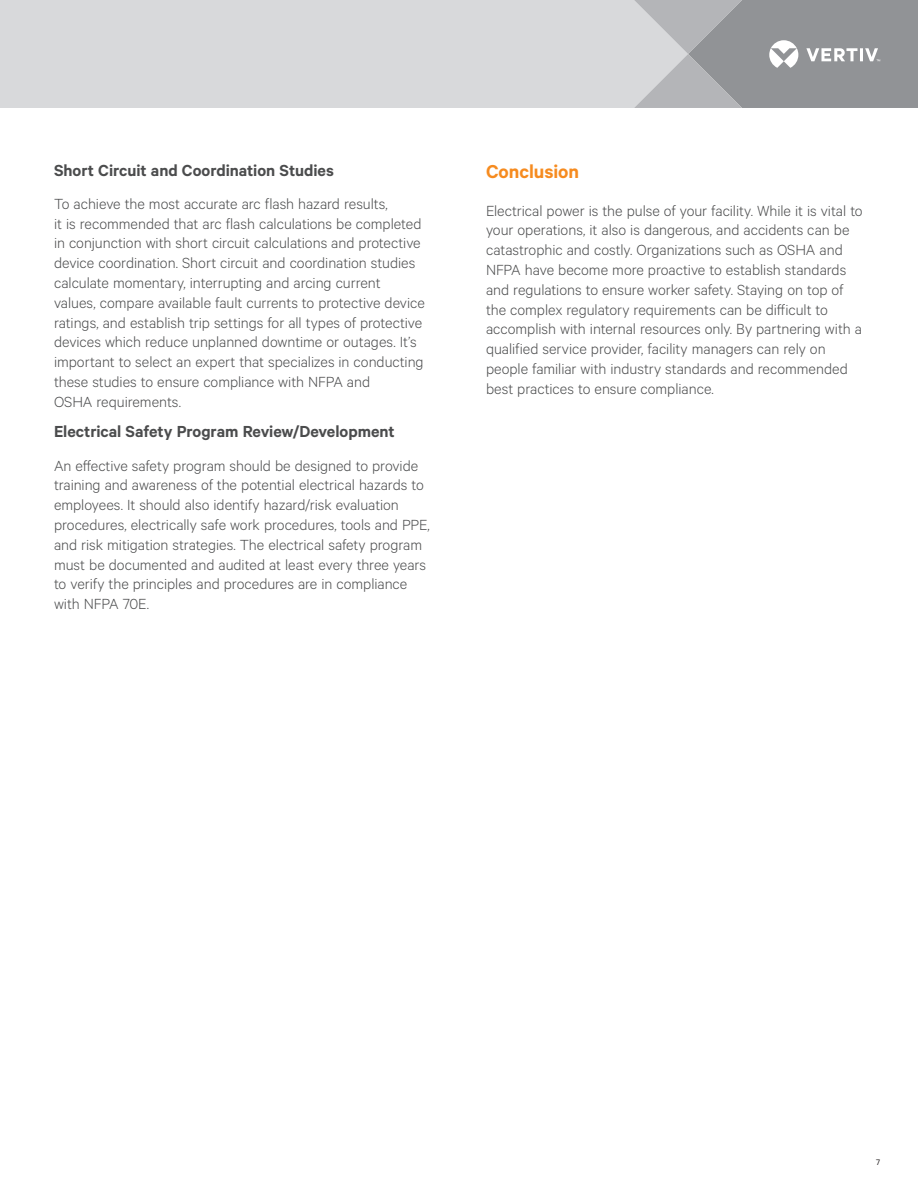
<style>
.page{position:relative;width:918px;height:1188px;background:#fff}
.page>*{position:absolute;margin:0;border:0;box-sizing:border-box;transform-origin:0 0}
.Vertiv_Orange_Main_H{font:600 21px "Calibre";color:#f68b1f}
.Vertiv_Heading{font:600 18px "Calibre";color:#4b4c4d}
.Vertiv_Body_Text{font:300 16.5px/19.8px "Calibre";letter-spacing:-.005em;color:#4b4c4d}
.t1{font:9px "Calibre";color:#231f20}
</style>
<div class="page">
<div style="left:0;top:0;width:634px;height:108px;background:#d8d9db"></div>
<svg style="left:634px;top:0;width:284px;height:108px;background:#a1a3a6"></svg>
<p class="Vertiv_Heading" style="left:54px;top:159px;width:281px">Short Circuit and Coordination Studies</p>
<p class="Vertiv_Body_Text" style="left:54px;top:193px;width:372px">To achieve the most accurate arc flash hazard results,<br>it is recommended that arc flash calculations be completed in conjunction with short circuit calculations and protective device coordination. Short circuit and coordination studies calculate momentary, interrupting and arcing current values, compare available fault currents to protective device ratings, and establish trip settings for all types of protective devices which reduce unplanned downtime or outages. It’s important to select an expert that specializes in conducting these studies to ensure compliance with NFPA and<br>OSHA requirements.</p>
<p class="Vertiv_Heading" style="left:54px;top:421px;width:342px">Electrical Safety Program Review/Development</p>
<p class="Vertiv_Body_Text" style="left:54px;top:455px;width:377px">An effective safety program should be designed to provide training and awareness of the potential electrical hazards to employees. It should also identify hazard/risk evaluation procedures, electrically safe work procedures, tools and PPE, and risk mitigation strategies. The electrical safety program must be documented and audited at least every three years to verify the principles and procedures are in compliance with NFPA 70E.</p>
<p class="Vertiv_Orange_Main_H" style="left:486px;top:159px;width:95px">Conclusion</p>
<p class="Vertiv_Body_Text" style="left:486px;top:200px;width:378px">Electrical power is the pulse of your facility. While it is vital to your operations, it also is dangerous, and accidents can be catastrophic and costly. Organizations such as OSHA and NFPA have become more proactive to establish standards and regulations to ensure worker safety. Staying on top of the complex regulatory requirements can be difficult to accomplish with internal resources only. By partnering with a qualified service provider, facility managers can rely on people familiar with industry standards and recommended best practices to ensure compliance.</p>
<p class="t1" style="left:876px;top:1157px;width:5px">7</p>
</div>
